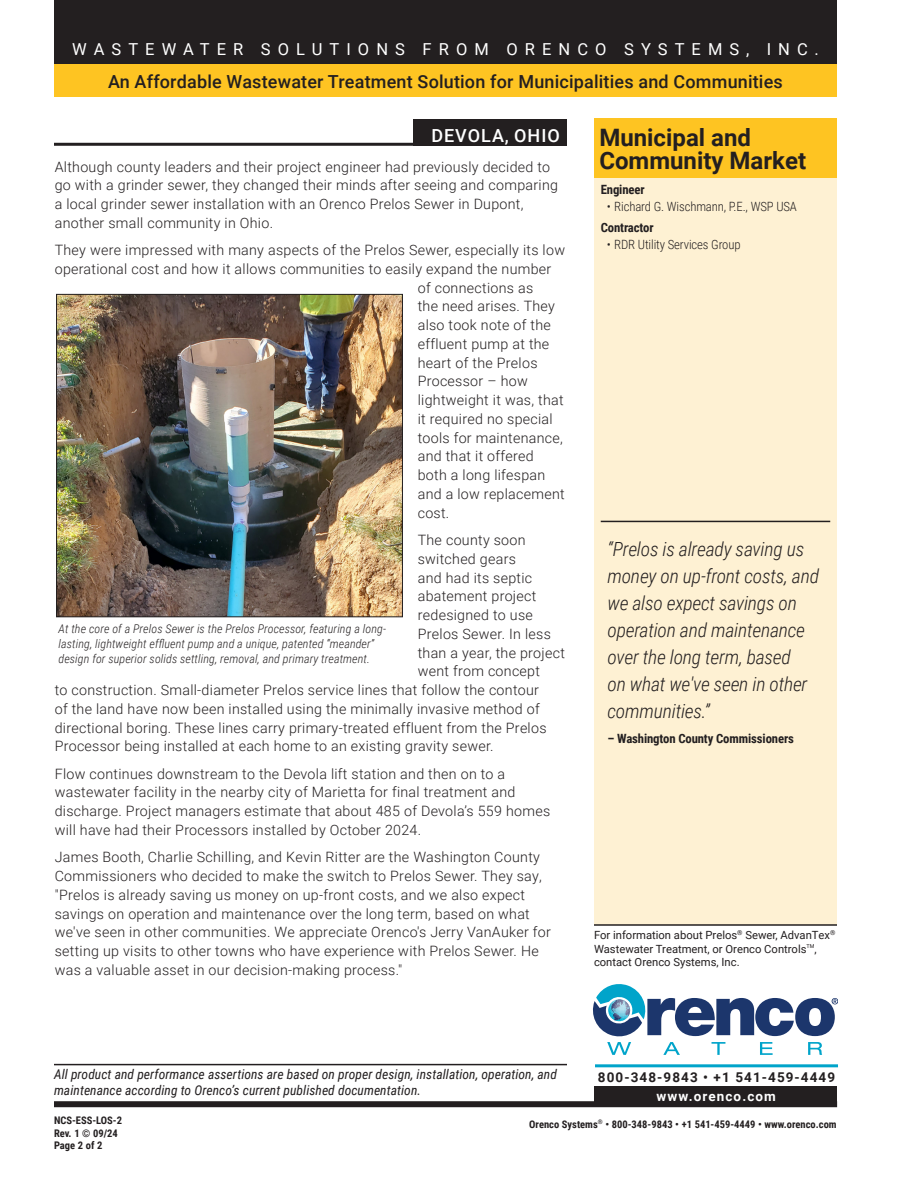
<style>
.page{position:relative;width:918px;height:1188px;background:#fff}
.page>*{position:absolute;margin:0;border:0;box-sizing:border-box;transform-origin:0 0}
.t1{font:700 24px/22.5px "Roboto";color:#231f20}
.Pull_Quote{font:italic 300 19.5px/27px "Roboto Condensed";letter-spacing:-.01em;color:#231f20}
.t2{font:500 18px "Roboto";letter-spacing:.01em;color:#231f20}
.Location_Subheading__right{font:500 18px "Roboto";letter-spacing:.055em;color:#fff}
.t3{font:16.5px "Roboto";letter-spacing:.43em;color:#fff}
.Story_Text{font:300 14.25px/18.8px "Roboto";letter-spacing:.02em;color:#231f20}
.t4{font:italic 13.5px/16.2px "Roboto Condensed";letter-spacing:.005em;color:#231f20}
.t5{font:700 13.5px "Roboto";letter-spacing:.08em;color:#231f20}
.t6{font:700 13.5px "Roboto";letter-spacing:.08em;color:#fff}
.t7{font:300 12.75px "Roboto Condensed";letter-spacing:-.01em;color:#231f20}
.Pull_Quote_Author{font:700 12.75px "Roboto Condensed";letter-spacing:-.01em;color:#231f20}
.Sidebar_Subheading__small_bold{font:700 12.75px "Roboto Condensed";letter-spacing:-.01em;color:#231f20}
.Photo_Caption{font:italic 300 12px/15px "Roboto Condensed";letter-spacing:.01em;color:#231f20}
.t8{font:11.25px/13.5px "Roboto";color:#231f20}
.t9{font:700 10.5px/12.6px "Roboto Condensed";color:#231f20}
</style>
<div class="page">
<div style="left:594px;top:170px;width:243px;height:754px;background:#fef1d3"></div>
<div style="left:54px;top:0;width:783px;height:65px;background:#231f20"></div>
<div style="left:54px;top:1101px;width:783px;height:6px;background:#231f20"></div>
<div style="left:594px;top:1086px;width:243px;height:17px;background:#231f20"></div>
<div style="left:594px;top:119px;width:243px;height:59px;background:#fec422"></div>
<div style="left:54px;top:65px;width:783px;height:32px;background:#fec422"></div>
<hr style="left:54px;top:1064px;width:513px;height:1px;background:#231f20">
<hr style="left:595px;top:1064px;width:243px;height:3px;background:#00a4ca">
<hr style="left:594px;top:924px;width:243px;height:2px;background:#231f20">
<svg style="left:593px;top:984px;width:245px;height:71px"></svg>
<hr style="left:601px;top:521px;width:229px;height:1px;background:#231f20">
<img style="left:58px;top:296px;width:343px;height:319px">
<div style="left:56px;top:294px;width:347px;height:323px;border:1px solid #231f20"></div>
<div style="left:414px;top:119px;width:153px;height:27px;background:#231f20"></div>
<hr style="left:54px;top:143px;width:426px;height:3px;background:#231f20">
<p class="t3" style="left:72px;top:37px;width:748px">WASTEWATER SOLUTIONS FROM ORENCO SYSTEMS, INC.</p>
<p class="t2" style="left:108px;top:69px;width:676px">An Affordable Wastewater Treatment Solution for Municipalities and Communities</p>
<p class="Location_Subheading__right" style="left:431px;top:123px;width:130px">DEVOLA, OHIO</p>
<p class="Story_Text" style="left:55px;top:157px;width:505px">Although county leaders and their project engineer had previously decided to go with a grinder sewer, they changed their minds after seeing and comparing a local grinder sewer installation with an Orenco Prelos Sewer in Dupont, another small community in Ohio.</p>
<p class="Story_Text" style="left:55px;top:240px;width:512px">They were impressed with many aspects of the Prelos Sewer, especially its low</p>
<p class="Story_Text" style="left:55px;top:259px;width:498px">operational cost and how it allows communities to easily expand the number</p>
<p class="Story_Text" style="left:418px;top:278px;width:117px">of connections as</p>
<p class="Story_Text" style="left:418px;top:296px;width:139px">the need arises. They</p>
<p class="Story_Text" style="left:418px;top:315px;width:135px">also took note of the</p>
<p class="Story_Text" style="left:418px;top:334px;width:133px">effluent pump at the</p>
<p class="Story_Text" style="left:418px;top:353px;width:121px">heart of the Prelos</p>
<p class="Story_Text" style="left:418px;top:371px;width:112px">Processor – how</p>
<p class="Story_Text" style="left:418px;top:390px;width:147px">lightweight it was, that</p>
<p class="Story_Text" style="left:418px;top:409px;width:136px">it required no special</p>
<p class="Story_Text" style="left:418px;top:428px;width:147px">tools for maintenance,</p>
<p class="Story_Text" style="left:418px;top:446px;width:118px">and that it offered</p>
<p class="Story_Text" style="left:418px;top:465px;width:129px">both a long lifespan</p>
<p class="Story_Text" style="left:418px;top:484px;width:149px">and a low replacement</p>
<p class="Story_Text" style="left:418px;top:503px;width:33px">cost.</p>
<p class="Story_Text" style="left:418px;top:530px;width:109px">The county soon</p>
<p class="Story_Text" style="left:418px;top:549px;width:100px">switched gears</p>
<p class="Story_Text" style="left:418px;top:568px;width:116px">and had its septic</p>
<p class="Story_Text" style="left:418px;top:586px;width:120px">abatement project</p>
<p class="Story_Text" style="left:418px;top:605px;width:117px">redesigned to use</p>
<p class="Story_Text" style="left:418px;top:624px;width:135px">Prelos Sewer. In less</p>
<p class="Story_Text" style="left:418px;top:643px;width:149px">than a year, the project</p>
<p class="Story_Text" style="left:418px;top:661px;width:124px">went from concept</p>
<p class="Story_Text" style="left:55px;top:680px;width:486px">to construction. Small-diameter Prelos service lines that follow the contour</p>
<p class="Story_Text" style="left:55px;top:699px;width:487px">of the land have now been installed using the minimally invasive method of</p>
<p class="Story_Text" style="left:55px;top:718px;width:493px">directional boring. These lines carry primary-treated effluent from the Prelos</p>
<p class="Story_Text" style="left:55px;top:736px;width:440px">Processor being installed at each home to an existing gravity sewer.</p>
<p class="Story_Text" style="left:55px;top:764px;width:497px">Flow continues downstream to the Devola lift station and then on to a wastewater facility in the nearby city of Marietta for final treatment and discharge. Project managers estimate that about 485 of Devola’s 559 homes will have had their Processors installed by October 2024.</p>
<p class="Story_Text" style="left:55px;top:847px;width:498px">James Booth, Charlie Schilling, and Kevin Ritter are the Washington County Commissioners who decided to make the switch to Prelos Sewer. They say, "Prelos is already saving us money on up-front costs, and we also expect savings on operation and maintenance over the long term, based on what we've seen in other communities. We appreciate Orenco's Jerry VanAuker for setting up visits to other towns who have experience with Prelos Sewer. He was a valuable asset in our decision-making process."</p>
<p class="Photo_Caption" style="left:59px;top:620px;width:329px">At the core of a Prelos Sewer is the Prelos Processor, featuring a long&shy;lasting, lightweight effluent pump and a unique, patented “meander” design for superior solids settling, removal, and primary treatment.</p>
<h1 class="t1" style="left:599px;top:126px;width:208px">Municipal and<br>Community Market</h1>
<p class="Sidebar_Subheading__small_bold" style="left:601px;top:180px;width:45px">Engineer</p>
<p class="t7" style="left:607px;top:197px;width:192px">• Richard G. Wischmann, P.E., WSP USA</p>
<p class="Sidebar_Subheading__small_bold" style="left:601px;top:218px;width:54px">Contractor</p>
<p class="t7" style="left:607px;top:235px;width:135px">• RDR Utility Services Group</p>
<p class="Pull_Quote" style="left:608px;top:535px;width:213px">“Prelos is already saving us money on up-front costs, and we also expect savings on operation and maintenance over the long term, based<br>on what we've seen in other communities.”</p>
<p class="Pull_Quote_Author" style="left:608px;top:730px;width:188px">– Washington County Commissioners</p>
<p class="t8" style="left:594px;top:928px;width:243px">For information about Prelos<sup>®</sup> Sewer, AdvanTex<sup>®<br></sup>Wastewater Treatment, or Orenco Controls<sup>TM</sup>, contact Orenco Systems, Inc.</p>
<p class="t4" style="left:54px;top:1065px;width:504px">All product and performance assertions are based on proper design, installation, operation, and maintenance according to Orenco’s current published documentation.</p>
<p class="t9" style="left:529px;top:1117px;width:309px">Orenco Systems<sup>®</sup> • 800-348-9843 • +1 541-459-4449 • www.orenco.com</p>
<p class="t5" style="left:598px;top:1068px;width:239px">800-348-9843 • +1 541-459-4449</p>
<p class="t6" style="left:657px;top:1087px;width:121px">www.orenco.com</p>
<p class="t9" style="left:54px;top:1114px;width:70px">NCS-ESS-LOS-2<br>Rev. 1 © 09/24<br>Page 2 of 2</p>
</div>
